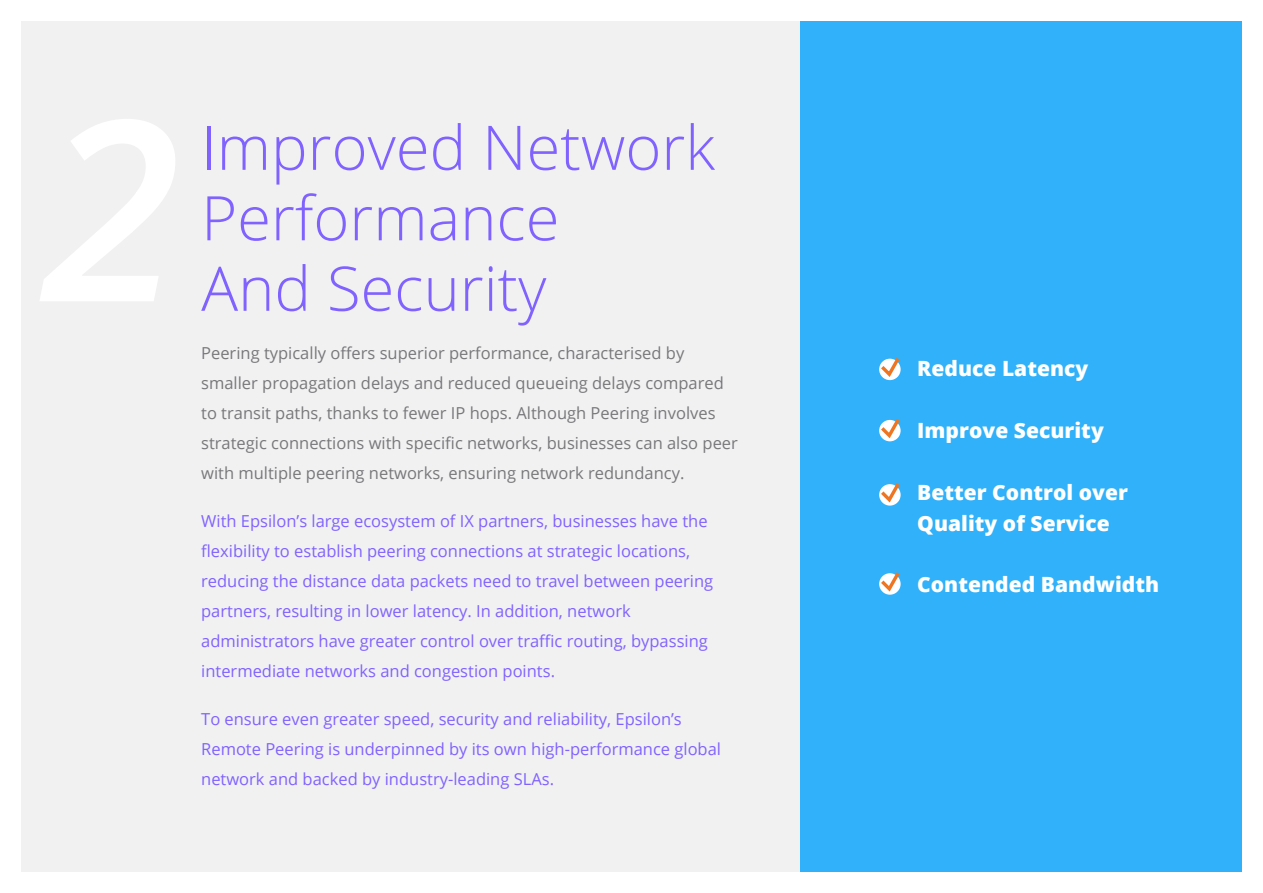
<style>
.page{position:relative;width:1263px;height:893px;background:#fff}
.page>*{position:absolute;margin:0;border:0;box-sizing:border-box;transform-origin:0 0}
.t1{font:300 61.5px/70.5px "Open Sans";color:#8062ff}
.t2{font:800 21px/30.9px "Open Sans";color:#fff}
.t3{font:16.5px/30px "Open Sans";color:#8062ff}
.t4{font:16.5px/30px "Open Sans";color:#78777a}
</style>
<div class="page">
<div style="left:21px;top:21px;width:1221px;height:851px;background:#f1f1f2"></div>
<div style="left:800px;top:21px;width:442px;height:851px;background:#30b1f9"></div>
<svg style="left:879px;top:358px;width:22px;height:22px"></svg>
<svg style="left:879px;top:419px;width:22px;height:22px"></svg>
<svg style="left:879px;top:483px;width:22px;height:22px"></svg>
<svg style="left:879px;top:572px;width:22px;height:22px"></svg>
<h1 class="t1" style="left:201px;top:111px;width:515px">Improved Network<br>Performance<br>And Security</h1>
<p class="t4" style="left:201px;top:337px;width:538px">Peering typically offers superior performance, characterised by smaller propagation delays and reduced queueing delays compared to transit paths, thanks to fewer IP hops. Although Peering involves strategic connections with specific networks, businesses can also peer with multiple peering networks, ensuring network redundancy.</p>
<p class="t3" style="left:201px;top:505px;width:514px">With Epsilon’s large ecosystem of IX partners, businesses have the flexibility to establish peering connections at strategic locations, reducing the distance data packets need to travel between peering partners, resulting in lower latency. In addition, network administrators have greater control over traffic routing, bypassing intermediate networks and congestion points.</p>
<p class="t3" style="left:201px;top:703px;width:521px">To ensure even greater speed, security and reliability, Epsilon’s<br>Remote Peering is underpinned by its own high-performance global network and backed by industry-leading SLAs.</p>
<p class="t2" style="left:917px;top:352px;width:173px">Reduce Latency</p>
<p class="t2" style="left:917px;top:414px;width:188px">Improve Security</p>
<p class="t2" style="left:917px;top:476px;width:212px">Better Control over<br>Quality of Service</p>
<p class="t2" style="left:917px;top:568px;width:243px">Contended Bandwidth</p>
</div>
